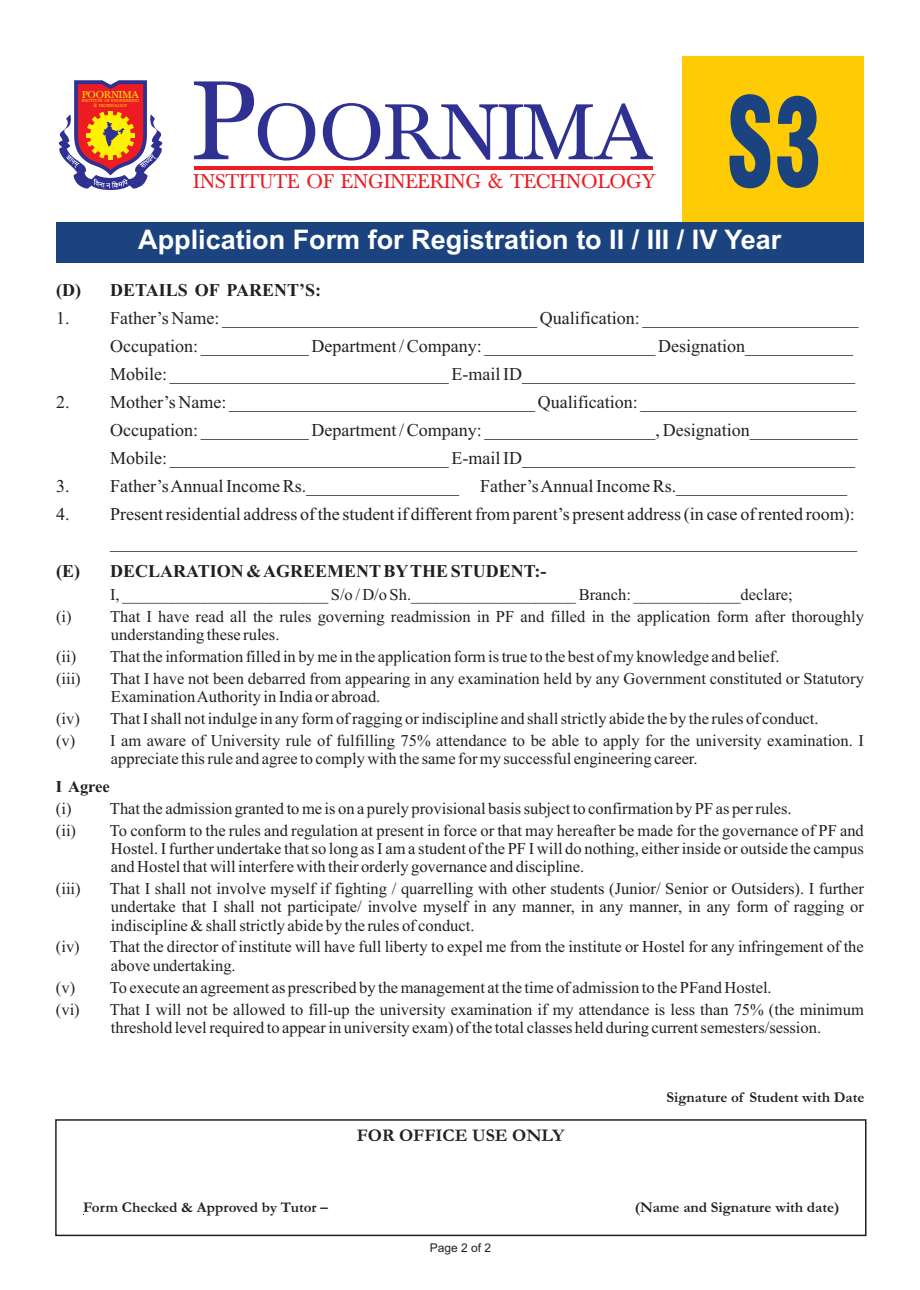
<style>
.page{position:relative;width:920px;height:1290px;background:#fff}
.page>*{position:absolute;margin:0;border:0;box-sizing:border-box;transform-origin:0 0}
.t1{font:900 condensed 119.4px "Swiss 721 BT";color:#1a437f;scale:.75 1}
.t2{font:116.55px "Baskerville";color:#2e3092}
.t3{font:82.2px "Baskerville";color:#2e3092}
.t4{font:700 27px "Arial";color:#fff}
.t5{font:20.7px "Baskerville";color:#ed1c24}
.t6{font:18px/27.9px "Times New Roman";color:#231f20}
.t7{font:700 18px "Times New Roman";color:#231f20}
.t8{font:700 18px "Garamond";color:#231f20}
.t9{font:16.5px/18.3px "Times New Roman";color:#231f20}
.t10{font:700 16.5px "Times New Roman";color:#231f20}
.t11{font:700 15px "Garamond";color:#231f20}
.t12{font:12px "Arial";color:#231f20}
.t13{font:10.5px "Baskerville";color:#fff200}
.t14{font:4.5px/4.5px "Baskerville";color:#fff200;text-align:center;scale:.92 1}
.s1{font-size:5.55px}
.s2{font-size:22.95px}
</style>
<div class="page">
<div style="left:683px;top:56px;width:181px;height:170px;background:#ffcb04"></div>
<div style="left:56px;top:222px;width:808px;height:41px;background:#1a437f"></div>
<div style="left:55px;top:1119px;width:811px;height:117px;border:2px solid #231f20"></div>
<hr style="left:194px;top:166px;width:459px;height:3px;background:#ed1c24">
<svg style="left:58px;top:80px;width:105px;height:110px"></svg>
<p class="t13" style="left:82px;top:90px;width:59px">POORNIMA</p>
<p class="t14" style="left:82px;top:99px;width:64px">INSTITUTE OF ENGINEERING <span class="s1">&amp;</span> TECHNOLOGY</p>
<h2 class="t2" style="left:192px;top:78px;width:63px">P</h2>
<p class="t5" style="left:193px;top:174px;width:464px">INSTITUTE OF ENGINEERING <span class="s2">&amp;</span> TECHNOLOGY</p>
<h3 class="t3" style="left:254px;top:102px;width:400px">OORNIMA</h3>
<h1 class="t1" style="left:726px;top:95px;width:129px">S3</h1>
<h3 class="t4" style="left:138px;top:230px;width:645px">Application Form for Registration to II / III / IV Year</h3>
<p class="t7" style="left:56px;top:284px;width:267px">(D) DETAILS OF PARENT’S:</p>
<p class="t6" style="left:110px;top:306px;width:750px;text-indent:-54px">1. Father’s Name: ___________________________________ Qualification: ________________________<br>Occupation: ____________ Department / Company: ___________________ Designation____________<br>Mobile: _______________________________ E-mail ID_____________________________________</p>
<p class="t6" style="left:110px;top:390px;width:749px;text-align:justify;text-indent:-54px">2. Mother’s Name: __________________________________ Qualification: ________________________ Occupation: ____________ Department / Company: ___________________, Designation____________ Mobile: _______________________________ E-mail ID_____________________________________</p>
<p class="t6" style="left:56px;top:473px;width:793px">3. Father’s Annual Income Rs._________________ Father’s Annual Income Rs.___________________</p>
<p class="t6" style="left:56px;top:501px;width:802px;text-align:right">4. Present residential address of the student if different from parent’s present address (in case of rented room): ___________________________________________________________________________________</p>
<p class="t7" style="left:56px;top:565px;width:492px">(E) DECLARATION &amp; AGREEMENTBYTHE STUDENT:-</p>
<p class="t9" style="left:56px;top:585px;width:809px;line-height:21.9px;text-indent:54px">I, _________________________ S/o / D/o Sh.____________________ Branch: _____________declare;<br>(i) That I have read all the rules governing readmission in PF and filled in the application form after thoroughly</p>
<p class="t9" style="left:111px;top:627px;width:170px">understanding these rules.</p>
<p class="t9" style="left:56px;top:649px;width:22px">(ii)</p>
<p class="t9" style="left:110px;top:649px;width:671px">That the information filled in by me in the application form is true to the best of my knowledge and belief.</p>
<p class="t9" style="left:56px;top:671px;width:26px">(iii)</p>
<p class="t9" style="left:110px;top:671px;width:755px">That I have not been debarred from appearing in any examination held by any Government constituted or Statutory<br>Examination Authority in India or abroad.</p>
<p class="t9" style="left:56px;top:711px;width:25px">(iv)</p>
<p class="t9" style="left:56px;top:709px;width:809px;line-height:21.9px;text-align:center">That I shall not indulge in any form of ragging or indiscipline and shall strictly abide the by the rules of conduct.<br>(v) I am aware of University rule of fulfilling 75% attendance to be able to apply for the university examination. I</p>
<p class="t9" style="left:111px;top:751px;width:588px">appreciate this rule and agree to comply with the same for my successful engineering career.</p>
<p class="t10" style="left:56px;top:780px;width:55px">I Agree</p>
<p class="t9" style="left:56px;top:799px;width:737px;line-height:21.9px">(i) That the admission granted to me is on a purely provisional basis subject to confirmation by PF as per rules. (ii)</p>
<p class="t9" style="left:110px;top:822px;width:755px;text-align:justify">To conform to the rules and regulation at present in force or that may hereafter be made for the governance of PF and Hostel. I further undertake that so long as I am a student of the PF I will do nothing, either inside or outside the campus and Hostel that will interfere with their orderly governance and discipline.</p>
<p class="t9" style="left:56px;top:881px;width:26px">(iii)</p>
<p class="t9" style="left:110px;top:881px;width:755px;text-align:justify">That I shall not involve myself if fighting / quarrelling with other students (Junior/ Senior or Outsiders). I further undertake that I shall not participate/ involve myself in any manner, in any manner, in any form of ragging or indiscipline &amp; shall strictly abide by the rules of conduct.</p>
<p class="t9" style="left:56px;top:939px;width:25px">(iv)</p>
<p class="t9" style="left:110px;top:939px;width:755px">That the director of institute will have full liberty to expel me from the institute or Hostel for any infringement of the above undertaking.</p>
<p class="t9" style="left:56px;top:978px;width:717px;line-height:21.9px">(v) To execute an agreement as prescribed by the management at the time of admission to the PFand Hostel. (vi)</p>
<p class="t9" style="left:110px;top:1001px;width:755px">That I will not be allowed to fill-up the university examination if my attendance is less than 75% (the minimum threshold level required to appear in university exam) of the total classes held during current semesters/session.</p>
<p class="t8" style="left:357px;top:1129px;width:209px">FOR OFFICE USE ONLY</p>
<p class="t11" style="left:667px;top:1092px;width:199px">Signature of Student with Date</p>
<p class="t11" style="left:83px;top:1202px;width:246px">Form Checked &amp; Approved by Tutor –</p>
<p class="t11" style="left:635px;top:1202px;width:206px">(Name and Signature with date)</p>
<p class="t12" style="left:430px;top:1243px;width:63px">Page 2 of 2</p>
</div>
